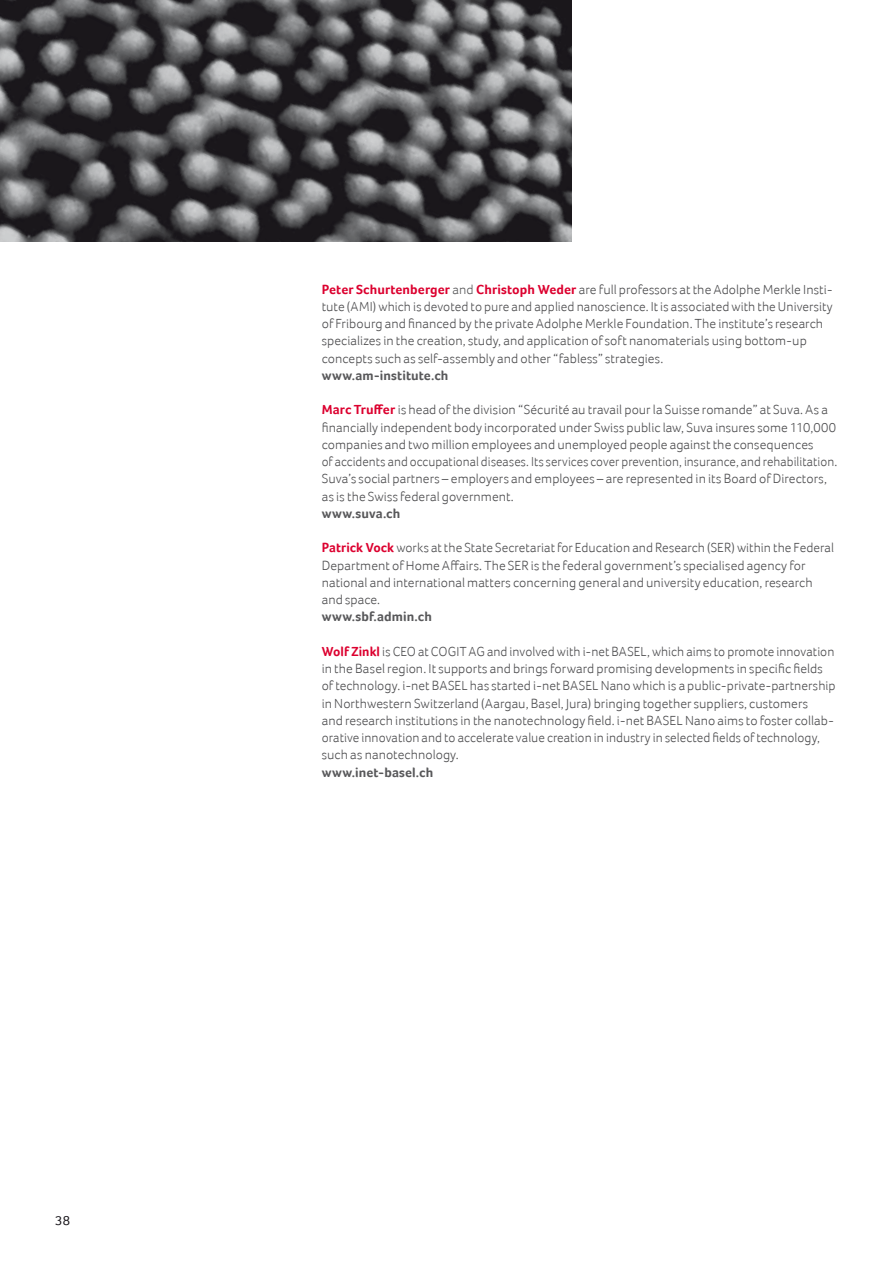
<style>
.page{position:relative;width:893px;height:1263px;background:#fff}
.page>*{position:absolute;margin:0;border:0;box-sizing:border-box;transform-origin:0 0}
.t1{font:300 13.5px/17.2px "Foco";letter-spacing:.005em;color:#4c4c4e}
.t2{font:700 13.5px "Foco";letter-spacing:.01em;color:#58585a}
.t3{font:13.5px "Foco";color:#1a171c}
.s1{font-weight:700;color:#dc002f}
.s2{color:#58585a}
</style>
<div class="page">
<img style="left:0;top:0;width:571px;height:241px">
<p class="t3" style="left:55px;top:1213px;width:16px">38</p>
<p class="t1" style="left:322px;top:280px;width:512px"><span class="s1">Peter Schurtenberger</span> <span class="s2">and</span> <span class="s1">Christoph Weder</span> are full professors at the Adolphe Merkle Insti&shy;tute (AMI) which is devoted to pure and applied nanoscience. It is associated with the University of Fribourg and financed by the private Adolphe Merkle Foundation. The institute’s research specializes in the creation, study, and application of soft nanomaterials using bottom-up concepts such as self-assembly and other “fabless” strategies.</p>
<p class="t2" style="left:322px;top:367px;width:128px">www.am-institute.ch</p>
<p class="t1" style="left:322px;top:401px;width:517px"><span class="s1">Marc Truffer</span> is head of the division “Sécurité au travail pour la Suisse romande” at Suva. As a financially independent body incorporated under Swiss public law, Suva insures some 110,000 companies and two million employees and unemployed people against the consequences<br>of accidents and occupational diseases. Its services cover prevention, insurance, and rehabilitation.<br>Suva’s social partners – employers and employees – are represented in its Board of Directors, as is the Swiss federal government.</p>
<p class="t2" style="left:322px;top:505px;width:80px">www.suva.ch</p>
<p class="t1" style="left:322px;top:539px;width:514px"><span class="s1">Patrick Vock</span> works at the State Secretariat for Education and Research (SER) within the Federal Department of Home Affairs. The SER is the federal government’s specialised agency for national and international matters concerning general and university education, research and space.</p>
<p class="t2" style="left:322px;top:609px;width:112px">www.sbf.admin.ch</p>
<p class="t1" style="left:322px;top:643px;width:515px"><span class="s1">Wolf Zinkl</span> is CEO at COGIT AG and involved with i-net BASEL, which aims to promote innovation in the Basel region. It supports and brings forward promising developments in specific fields of technology. i-net BASEL has started i-net BASEL Nano which is a public-private-partnership in Northwestern Switzerland (Aargau, Basel, Jura) bringing together suppliers, customers<br>and research institutions in the nanotechnology field. i-net BASEL Nano aims to foster collab&shy;orative innovation and to accelerate value creation in industry in selected fields of technology, such as nanotechnology.</p>
<p class="t2" style="left:322px;top:764px;width:113px">www.inet-basel.ch</p>
</div>
